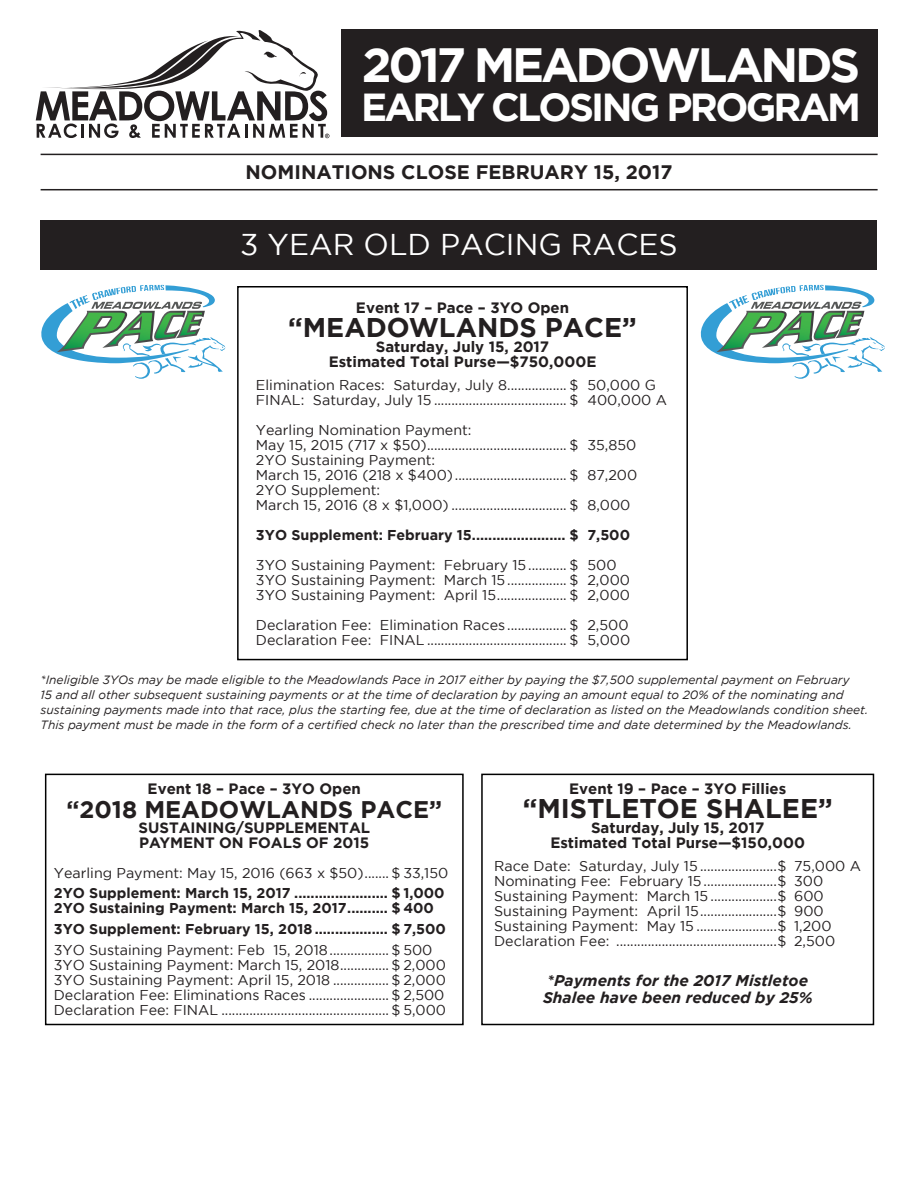
<style>
.page{position:relative;width:918px;height:1188px;background:#fff}
.page>*{position:absolute;margin:0;border:0;box-sizing:border-box;transform-origin:0 0}
.t1{font:700 48px "Gotham";letter-spacing:-.07em;color:#fff}
.t2{font:700 39px "Gotham";letter-spacing:-.07em;color:#fff}
.t3{font:30px "Gotham";color:#fff}
.t4{font:700 27px "Gotham";color:#231f20}
.t5{font:700 24px "Gotham";color:#231f20}
.t6{font:700 19.5px "Gotham";color:#231f20}
.t7{font:italic 700 15.6px/17.2px "Gotham";color:#231f20}
.t8{font:700 15px/15px "Gotham";color:#231f20;text-align:center}
.t9{font:14.25px/15px "Gotham";color:#231f20}
.t10{font:700 14.25px/15px "Gotham";color:#231f20}
.t11{font:italic 12px/15px "Gotham";color:#231f20}
</style>
<div class="page">
<div style="left:40px;top:220px;width:838px;height:50px;background:#231f20"></div>
<div style="left:481px;top:774px;width:393px;height:251px;border:2px solid #000"></div>
<div style="left:45px;top:774px;width:419px;height:251px;border:2px solid #000"></div>
<div style="left:237px;top:286px;width:451px;height:374px;border:2px solid #000"></div>
<svg style="left:41px;top:285px;width:184px;height:94px"></svg>
<svg style="left:700px;top:285px;width:185px;height:94px"></svg>
<div style="left:341px;top:29px;width:537px;height:108px;background:#231f20"></div>
<hr style="left:41px;top:189px;width:837px;height:1px;background:#231f20">
<hr style="left:41px;top:154px;width:837px;height:1px;background:#231f20">
<svg style="left:36px;top:30px;width:293px;height:108px"></svg>
<h1 class="t1" style="left:362px;top:37px;width:500px">2017 MEADOWLANDS</h1>
<h2 class="t2" style="left:361px;top:85px;width:502px">EARLY CLOSING PROGRAM</h2>
<h3 class="t6" style="left:246px;top:161px;width:428px">NOMINATIONS CLOSE FEBRUARY 15, 2017</h3>
<h3 class="t3" style="left:240px;top:228px;width:439px">3 YEAR OLD PACING RACES</h3>
<p class="t8" style="left:356px;top:300px;width:215px">Event 17 – Pace – 3YO Open</p>
<h3 class="t4" style="left:288px;top:312px;width:350px">“MEADOWLANDS PACE”</h3>
<p class="t8" style="left:329px;top:339px;width:269px">Saturday, July 15, 2017<br>Estimated Total Purse—$750,000E</p>
<p class="t9" style="left:256px;top:377px;width:413px">Elimination Races: Saturday, July 8................. $ 50,000 G<br>FINAL: Saturday, July 15 ...................................... $ 400,000 A</p>
<p class="t9" style="left:256px;top:422px;width:383px">Yearling Nomination Payment:<br>May 15, 2015 (717 x $50)........................................ $ 35,850<br>2YO Sustaining Payment:<br>March 15, 2016 (218 x $400) ................................ $ 87,200<br>2YO Supplement:<br>March 15, 2016 (8 x $1,000) ................................. $ 8,000</p>
<p class="t10" style="left:256px;top:527px;width:376px">3YO Supplement: February 15....................... $ 7,500</p>
<p class="t9" style="left:256px;top:557px;width:376px">3YO Sustaining Payment: February 15........... $ 500<br>3YO Sustaining Payment: March 15................. $ 2,000<br>3YO Sustaining Payment: April 15.................... $ 2,000</p>
<p class="t9" style="left:256px;top:617px;width:376px">Declaration Fee: Elimination Races ................. $ 2,500<br>Declaration Fee: FINAL ........................................ $ 5,000</p>
<p class="t11" style="left:41px;top:672px;width:829px">*Ineligible 3YOs may be made eligible to the Meadowlands Pace in 2017 either by paying the $7,500 supplemental payment on February<br>15 and all other subsequent sustaining payments or at the time of declaration by paying an amount equal to 20% of the nominating and sustaining payments made into that race, plus the starting fee, due at the time of declaration as listed on the Meadowlands condition sheet.<br>This payment must be made in the form of a certified check no later than the prescribed time and date determined by the Meadowlands.</p>
<p class="t8" style="left:148px;top:781px;width:215px">Event 18 – Pace – 3YO Open</p>
<h3 class="t5" style="left:66px;top:796px;width:377px">“2018 MEADOWLANDS PACE”</h3>
<p class="t8" style="left:138px;top:820px;width:233px;text-align:left">SUSTAINING/SUPPLEMENTAL<br>PAYMENT ON FOALS OF 2015</p>
<p class="t9" style="left:54px;top:866px;width:396px">Yearling Payment: May 15, 2016 (663 x $50)....... $ 33,150</p>
<p class="t10" style="left:54px;top:885px;width:392px">2YO Supplement: March 15, 2017 ....................... $ 1,000<br>2YO Sustaining Payment: March 15, 2017.......... $ 400</p>
<p class="t10" style="left:54px;top:921px;width:394px">3YO Supplement: February 15, 2018.................. $ 7,500</p>
<p class="t9" style="left:54px;top:942px;width:394px">3YO Sustaining Payment: Feb 15, 2018................. $ 500<br>3YO Sustaining Payment: March 15, 2018.............. $ 2,000<br>3YO Sustaining Payment: April 15, 2018 ................ $ 2,000<br>Declaration Fee: Eliminations Races ....................... $ 2,500<br>Declaration Fee: FINAL ................................................ $ 5,000</p>
<p class="t8" style="left:569px;top:781px;width:219px">Event 19 – Pace – 3YO Fillies</p>
<h3 class="t4" style="left:523px;top:793px;width:311px">“MISTLETOE SHALEE”</h3>
<p class="t8" style="left:550px;top:820px;width:256px">Saturday, July 15, 2017<br>Estimated Total Purse—$150,000</p>
<p class="t9" style="left:494px;top:858px;width:368px">Race Date: Saturday, July 15 ......................$ 75,000 A Nominating Fee: February 15.....................$ 300<br>Sustaining Payment: March 15 ...................$ 600<br>Sustaining Payment: April 15......................$ 900<br>Sustaining Payment: May 15 .......................$ 1,200<br>Declaration Fee: ..............................................$ 2,500</p>
<p class="t7" style="left:543px;top:972px;width:271px">*Payments for the 2017 Mistletoe<br>Shalee have been reduced by 25%</p>
</div>
